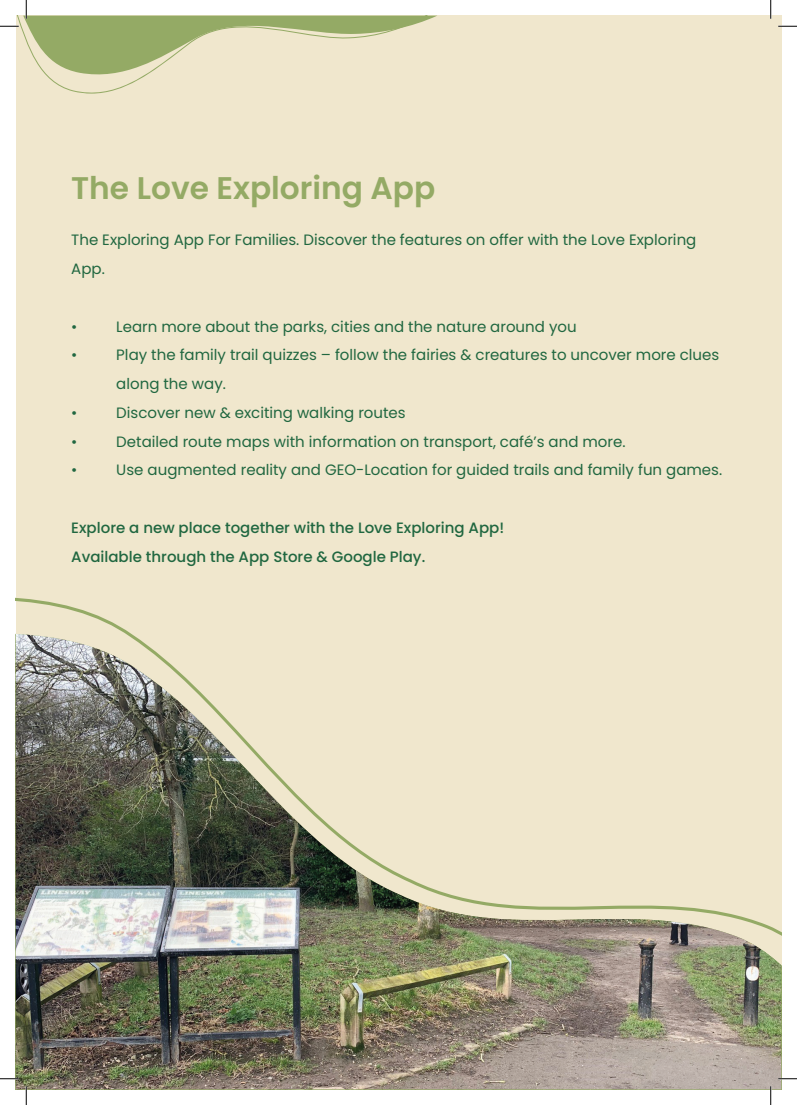
<style>
.page{position:relative;width:797px;height:1105px;background:#fff}
.page>*{position:absolute;margin:0;border:0;box-sizing:border-box;transform-origin:0 0}
.t1{font:600 31.25px "Poppins";color:#94aa65}
.t2{font:15px/28.8px "Poppins";color:#206740}
.t3{font:500 15px "Poppins";color:#206740}
</style>
<div class="page">
<div style="left:16px;top:16px;width:765px;height:1073px;background:#f0e7cd"></div>
<img style="left:16px;top:598px;width:765px;height:491px">
<svg style="left:778px;top:25px;width:19px;height:2px"></svg>
<svg style="left:0;top:1078px;width:19px;height:1px"></svg>
<svg style="left:0;top:0;width:437px;height:94px"></svg>
<svg style="left:25px;top:1086px;width:2px;height:19px"></svg>
<svg style="left:770px;top:0;width:1px;height:19px"></svg>
<svg style="left:770px;top:964px;width:27px;height:141px"></svg>
<p class="t1" style="left:71px;top:170px;width:365px">The Love Exploring App</p>
<p class="t2" style="left:71px;top:226px;width:626px">The Exploring App For Families. Discover the features on offer with the Love Exploring<br>App.</p>
<p class="t2" style="left:71px;top:312px;width:8px">•</p>
<p class="t2" style="left:116px;top:312px;width:462px">Learn more about the parks, cities and the nature around you</p>
<p class="t2" style="left:71px;top:341px;width:8px">•</p>
<p class="t2" style="left:116px;top:341px;width:604px">Play the family trail quizzes – follow the fairies &amp; creatures to uncover more clues along the way.</p>
<p class="t2" style="left:71px;top:398px;width:8px">•</p>
<p class="t2" style="left:116px;top:398px;width:291px">Discover new &amp; exciting walking routes</p>
<p class="t2" style="left:71px;top:427px;width:8px">•</p>
<p class="t2" style="left:116px;top:427px;width:511px">Detailed route maps with information on transport, café’s and more.</p>
<p class="t2" style="left:71px;top:456px;width:8px">•</p>
<p class="t2" style="left:116px;top:456px;width:607px">Use augmented reality and GEO-Location for guided trails and family fun games.</p>
<p class="t3" style="left:71px;top:519px;width:434px">Explore a new place together with the Love Exploring App!</p>
<p class="t3" style="left:71px;top:548px;width:355px">Available through the App Store &amp; Google Play.</p>
</div>
